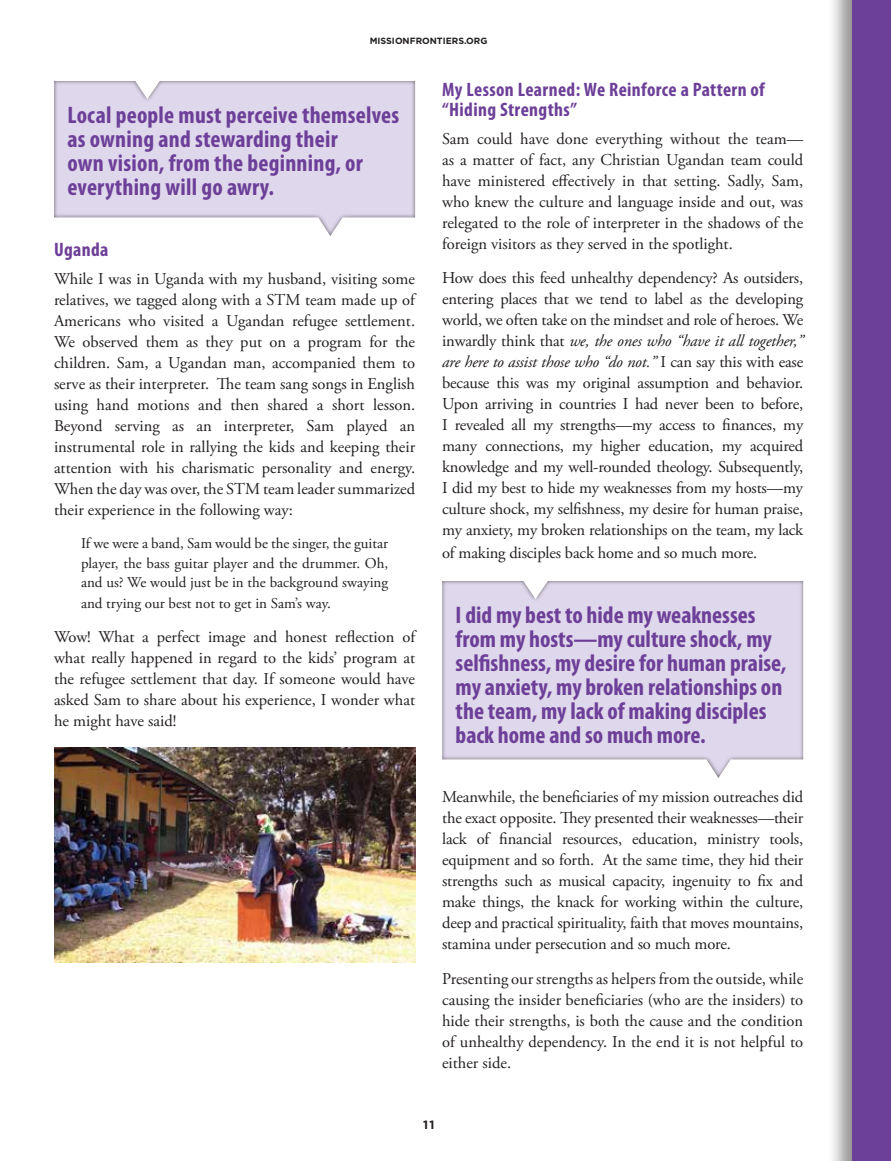
<style>
.page{position:relative;width:891px;height:1161px;background:#fff}
.page>*{position:absolute;margin:0;border:0;box-sizing:border-box;transform-origin:0 0}
.t1{font:700 condensed 24px/24px "Myriad Pro";color:#6c3f98}
.t2{font:700 condensed 19.5px/20.2px "Myriad Pro";letter-spacing:.02em;color:#6c3f98}
.t3{font:16.5px/21px "Adobe Garamond Pro";color:#231f20;text-align:justify}
.t4{font:15px/20px "Adobe Garamond Pro";color:#231f20;text-align:justify}
.t5{font:700 12px "Gotham";color:#231f20}
.t6{font:700 9px "Gotham";color:#231f20}
.s1{font-style:italic}
</style>
<div class="page">
<div style="left:826px;top:0;width:65px;height:1161px;background:#231f20;opacity:.5"></div>
<div style="left:852px;top:0;width:39px;height:1161px;background:#6c3f98"></div>
<div style="left:42px;top:76px;width:383px;height:161px;background:#231f20;opacity:.75"></div>
<img style="left:54px;top:747px;width:361px;height:216px">
<div style="left:430px;top:576px;width:381px;height:203px;background:#231f20;opacity:.75"></div>
<p class="t6" style="left:370px;top:35px;width:119px">MISSIONFRONTIERS.ORG</p>
<h1 class="t1" style="left:68px;top:103px;width:333px">Local people must perceive themselves as owning and stewarding their<br>own vision, from the beginning, or everything will go awry.</h1>
<p class="t2" style="left:54px;top:239px;width:56px">Uganda</p>
<p class="t3" style="left:54px;top:269px;width:363px">While I was in Uganda with my husband, visiting some relatives, we tagged along with a STM team made up of Americans who visited a Ugandan refugee settlement.<br>We observed them as they put on a program for the children. Sam, a Ugandan man, accompanied them to serve as their interpreter. The team sang songs in English using hand motions and then shared a short lesson.<br>Beyond serving as an interpreter, Sam played an instrumental role in rallying the kids and keeping their attention with his charismatic personality and energy.<br>When the day was over, the STM team leader summarized their experience in the following way:</p>
<p class="t4" style="left:81px;top:534px;width:309px">If we were a band, Sam would be the singer, the guitar player, the bass guitar player and the drummer. Oh, and us? We would just be in the background swaying and trying our best not to get in Sam’s way.</p>
<p class="t3" style="left:54px;top:627px;width:363px">Wow! What a perfect image and honest reflection of what really happened in regard to the kids’ program at the refugee settlement that day. If someone would have asked Sam to share about his experience, I wonder what he might have said!</p>
<p class="t2" style="left:442px;top:79px;width:324px">My Lesson Learned: We Reinforce a Pattern of “Hiding Strengths”</p>
<p class="t3" style="left:442px;top:128px;width:363px">Sam could have done everything without the team— as a matter of fact, any Christian Ugandan team could have ministered effectively in that setting. Sadly, Sam, who knew the culture and language inside and out, was relegated to the role of interpreter in the shadows of the foreign visitors as they served in the spotlight.</p>
<p class="t3" style="left:442px;top:268px;width:363px">How does this feed unhealthy dependency? As outsiders, entering places that we tend to label as the developing world, we often take on the mindset and role of heroes. We inwardly think that <span class="s1">we, the ones who “have it all together,” are here to assist those who “do not.”</span> I can say this with ease because this was my original assumption and behavior.<br>Upon arriving in countries I had never been to before, I revealed all my strengths—my access to finances, my many connections, my higher education, my acquired knowledge and my well-rounded theology. Subsequently, I did my best to hide my weaknesses from my hosts—my culture shock, my selfishness, my desire for human praise, my anxiety, my broken relationships on the team, my lack</p>
<p class="t3" style="left:442px;top:543px;width:317px">of making disciples back home and so much more.</p>
<h1 class="t1" style="left:456px;top:602px;width:332px">I did my best to hide my weaknesses from my hosts—my culture shock, my selfishness, my desire for human praise, my anxiety, my broken relationships on the team, my lack of making disciples back home and so much more.</h1>
<p class="t3" style="left:442px;top:787px;width:363px">Meanwhile, the beneficiaries of my mission outreaches did the exact opposite. They presented their weaknesses—their lack of financial resources, education, ministry tools, equipment and so forth. At the same time, they hid their strengths such as musical capacity, ingenuity to fix and make things, the knack for working within the culture, deep and practical spirituality, faith that moves mountains, stamina under persecution and so much more.</p>
<p class="t3" style="left:442px;top:969px;width:363px">Presenting our strengths as helpers from the outside, while causing the insider beneficiaries (who are the insiders) to hide their strengths, is both the cause and the condition of unhealthy dependency. In the end it is not helpful to either side.</p>
<p class="t5" style="left:423px;top:1117px;width:13px">11</p>
</div>
